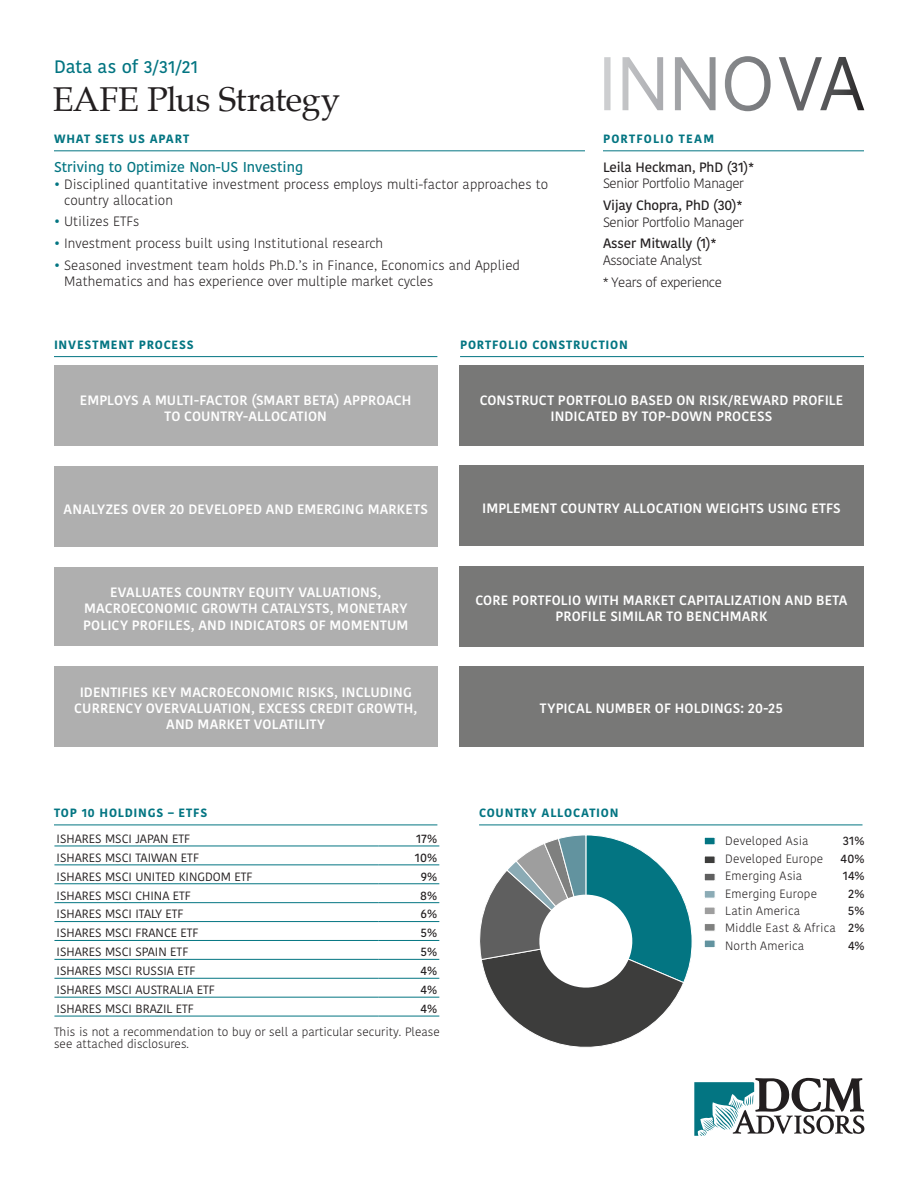
<style>
.page{position:relative;width:918px;height:1188px;background:#fff}
.page>*{position:absolute;margin:0;border:0;box-sizing:border-box;transform-origin:0 0}
.t1{font:34.5px "Palatino";letter-spacing:-.025em;color:#231f20}
.t2{font:500 18px "Kohinoor Telugu";letter-spacing:.005em;color:#037582}
.t3{font:500 14.25px "Kohinoor Telugu";color:#037582}
.t4{font:600 13.5px/16.2px "Kohinoor Bangla";letter-spacing:.01em;color:#fff;text-align:center}
.t5{font:300 13.5px/16.2px "Kohinoor Telugu";color:#231f20}
.t6{font:300 13.5px/21.9px "Kohinoor Telugu";letter-spacing:-.03em;color:#231f20}
.t7{font:500 13.5px "Kohinoor Bangla";letter-spacing:-.01em;color:#231f20}
.t8{font:12px "Kohinoor Bangla";color:#231f20}
.t9{font:300 12px/17.4px "Kohinoor Bangla";letter-spacing:.015em;color:#231f20;text-align:justify}
.t10{font:700 12px "Kohinoor Telugu";letter-spacing:.065em;color:#037582}
.t11{font:300 12px/12px "Kohinoor Telugu";color:#231f20}
.t12{font:500 12px "Kohinoor Bangla";letter-spacing:.005em;color:#231f20}
.t13{font:700 12px "Kohinoor Telugu";letter-spacing:.095em;color:#037582}
.s1{color:#037582}
.s2{font-weight:500}
</style>
<div class="page">
<hr style="left:603px;top:150px;width:261px;height:1px;background:#037582">
<hr style="left:54px;top:150px;width:531px;height:1px;background:#037582">
<hr style="left:54px;top:356px;width:383px;height:1px;background:#037582">
<hr style="left:460px;top:356px;width:404px;height:1px;background:#037582">
<div style="left:54px;top:365px;width:384px;height:81px;background:#afafaf"></div>
<div style="left:459px;top:365px;width:405px;height:81px;background:#787877"></div>
<div style="left:54px;top:466px;width:384px;height:81px;background:#afafaf"></div>
<div style="left:459px;top:465px;width:405px;height:81px;background:#787877"></div>
<div style="left:54px;top:567px;width:384px;height:79px;background:#afafaf"></div>
<div style="left:459px;top:566px;width:405px;height:81px;background:#787877"></div>
<div style="left:54px;top:666px;width:384px;height:81px;background:#afafaf"></div>
<div style="left:459px;top:666px;width:405px;height:81px;background:#787877"></div>
<hr style="left:54px;top:825px;width:383px;height:1px;background:#037582">
<hr style="left:54px;top:846px;width:324px;height:1px;background:#037582">
<hr style="left:378px;top:846px;width:61px;height:1px;background:#037582">
<hr style="left:54px;top:865px;width:324px;height:1px;background:#037582">
<hr style="left:378px;top:865px;width:61px;height:1px;background:#037582">
<hr style="left:54px;top:884px;width:324px;height:1px;background:#037582">
<hr style="left:378px;top:884px;width:61px;height:1px;background:#037582">
<hr style="left:54px;top:902px;width:324px;height:1px;background:#037582">
<hr style="left:378px;top:902px;width:61px;height:1px;background:#037582">
<hr style="left:54px;top:921px;width:324px;height:1px;background:#037582">
<hr style="left:378px;top:921px;width:61px;height:1px;background:#037582">
<hr style="left:54px;top:940px;width:324px;height:1px;background:#037582">
<hr style="left:378px;top:940px;width:61px;height:1px;background:#037582">
<hr style="left:54px;top:959px;width:324px;height:1px;background:#037582">
<hr style="left:378px;top:959px;width:61px;height:1px;background:#037582">
<hr style="left:54px;top:978px;width:324px;height:1px;background:#037582">
<hr style="left:378px;top:978px;width:61px;height:1px;background:#037582">
<hr style="left:54px;top:997px;width:324px;height:1px;background:#037582">
<hr style="left:378px;top:997px;width:61px;height:1px;background:#037582">
<hr style="left:54px;top:1016px;width:324px;height:1px;background:#037582">
<hr style="left:378px;top:1016px;width:61px;height:1px;background:#037582">
<hr style="left:479px;top:825px;width:384px;height:1px;background:#037582">
<div style="left:704px;top:890px;width:11px;height:9px;background:#8babb5;border:1px solid #fff"></div>
<div style="left:704px;top:907px;width:11px;height:8px;background:#9e9e9e;border:1px solid #fff"></div>
<div style="left:704px;top:923px;width:11px;height:9px;background:#7f807f;border:1px solid #fff"></div>
<div style="left:704px;top:940px;width:11px;height:8px;background:#62939f;border:1px solid #fff"></div>
<div style="left:704px;top:873px;width:11px;height:8px;background:#5f5f5f;border:1px solid #fff"></div>
<div style="left:704px;top:856px;width:11px;height:8px;background:#3d3d3c;border:1px solid #fff"></div>
<div style="left:704px;top:837px;width:11px;height:8px;background:#037582;border:1px solid #fff"></div>
<img style="left:604px;top:56px;width:260px;height:55px">
<svg style="left:694px;top:1078px;width:171px;height:58px"></svg>
<svg style="left:479px;top:835px;width:213px;height:213px"></svg>
<h2 class="t2" style="left:54px;top:56px;width:146px">Data as of 3/31/21</h2>
<h1 class="t1" style="left:53px;top:71px;width:289px">EAFE Plus Strategy</h1>
<p class="t10" style="left:54px;top:132px;width:137px">WHAT SETS US APART</p>
<p class="t13" style="left:603px;top:132px;width:113px">PORTFOLIO TEAM</p>
<p class="t3" style="left:54px;top:159px;width:251px">Striving to Optimize Non-US Investing</p>
<p class="t5" style="left:64px;top:176px;width:486px;text-indent:-10px"><span class="s1">•</span> Disciplined quantitative investment process employs multi-factor approaches to country allocation</p>
<p class="t5" style="left:54px;top:214px;width:87px"><span class="s1">•</span> Utilizes ETFs</p>
<p class="t5" style="left:54px;top:235px;width:331px"><span class="s1">•</span> Investment process built using Institutional research</p>
<p class="t5" style="left:64px;top:257px;width:457px;text-indent:-10px"><span class="s1">•</span> Seasoned investment team holds Ph.D.’s in Finance, Economics and Applied<br>Mathematics and has experience over multiple market cycles</p>
<p class="t7" style="left:603px;top:156px;width:152px">Leila Heckman, PhD (31)*</p>
<p class="t6" style="left:603px;top:173px;width:142px">Senior Portfolio Manager</p>
<p class="t7" style="left:603px;top:195px;width:141px">Vijay Chopra, PhD (30)*</p>
<p class="t6" style="left:603px;top:211px;width:142px">Senior Portfolio Manager</p>
<p class="t7" style="left:603px;top:233px;width:115px">Asser Mitwally (1)*</p>
<p class="t6" style="left:603px;top:249px;width:120px">Associate Analyst<br>* Years of experience</p>
<p class="t10" style="left:54px;top:338px;width:141px">INVESTMENT PROCESS</p>
<p class="t10" style="left:460px;top:338px;width:169px">PORTFOLIO CONSTRUCTION</p>
<p class="t4" style="left:80px;top:392px;width:333px">EMPLOYS A MULTI-FACTOR (SMART BETA) APPROACH<br>TO COUNTRY-ALLOCATION</p>
<p class="t4" style="left:480px;top:392px;width:365px">CONSTRUCT PORTFOLIO BASED ON RISK/REWARD PROFILE<br>INDICATED BY TOP-DOWN PROCESS</p>
<p class="t4" style="left:64px;top:500px;width:366px">ANALYZES OVER 20 DEVELOPED AND EMERGING MARKETS</p>
<p class="t4" style="left:482px;top:500px;width:360px">IMPLEMENT COUNTRY ALLOCATION WEIGHTS USING ETFS</p>
<p class="t4" style="left:83px;top:584px;width:327px">EVALUATES COUNTRY EQUITY VALUATIONS,<br>MACROECONOMIC GROWTH CATALYSTS, MONETARY<br>POLICY PROFILES, AND INDICATORS OF MOMENTUM</p>
<p class="t4" style="left:475px;top:592px;width:374px">CORE PORTFOLIO WITH MARKET CAPITALIZATION AND BETA<br>PROFILE SIMILAR TO BENCHMARK</p>
<p class="t4" style="left:74px;top:684px;width:344px">IDENTIFIES KEY MACROECONOMIC RISKS, INCLUDING<br>CURRENCY OVERVALUATION, EXCESS CREDIT GROWTH,<br>AND MARKET VOLATILITY</p>
<p class="t10" style="left:54px;top:806px;width:155px">TOP 10 HOLDINGS – ETFS</p>
<p class="t8" style="left:57px;top:829px;width:135px">ISHARES MSCI JAPAN ETF</p>
<p class="t12" style="left:416px;top:829px;width:22px">17%</p>
<p class="t8" style="left:57px;top:848px;width:144px">ISHARES MSCI TAIWAN ETF</p>
<p class="t12" style="left:415px;top:848px;width:24px">10%</p>
<p class="t8" style="left:57px;top:867px;width:197px">ISHARES MSCI UNITED KINGDOM ETF</p>
<p class="t12" style="left:421px;top:867px;width:18px">9%</p>
<p class="t8" style="left:57px;top:886px;width:136px">ISHARES MSCI CHINA ETF</p>
<p class="t12" style="left:420px;top:886px;width:19px">8%</p>
<p class="t8" style="left:57px;top:905px;width:128px">ISHARES MSCI ITALY ETF</p>
<p class="t12" style="left:421px;top:905px;width:18px">6%</p>
<p class="t8" style="left:57px;top:924px;width:143px">ISHARES MSCI FRANCE ETF</p>
<p class="t12" style="left:421px;top:924px;width:18px">5%</p>
<p class="t8" style="left:57px;top:943px;width:133px">ISHARES MSCI SPAIN ETF</p>
<p class="t12" style="left:421px;top:942px;width:18px">5%</p>
<p class="t8" style="left:57px;top:962px;width:140px">ISHARES MSCI RUSSIA ETF</p>
<p class="t12" style="left:421px;top:961px;width:18px">4%</p>
<p class="t8" style="left:57px;top:981px;width:160px">ISHARES MSCI AUSTRALIA ETF</p>
<p class="t12" style="left:421px;top:980px;width:18px">4%</p>
<p class="t8" style="left:57px;top:999px;width:139px">ISHARES MSCI BRAZIL ETF</p>
<p class="t12" style="left:421px;top:999px;width:18px">4%</p>
<p class="t11" style="left:54px;top:1026px;width:387px">This is not a recommendation to buy or sell a particular security. Please see attached disclosures.</p>
<p class="t4" style="left:540px;top:700px;width:245px">TYPICAL NUMBER OF HOLDINGS: 20-25</p>
<p class="t10" style="left:479px;top:806px;width:141px">COUNTRY ALLOCATION</p>
<p class="t9" style="left:725px;top:832px;width:85px">Developed Asia</p>
<p class="t12" style="left:843px;top:832px;width:23px">31%</p>
<p class="t9" style="left:725px;top:850px;width:100px">Developed Europe</p>
<p class="t12" style="left:840px;top:849px;width:26px">40%</p>
<p class="t9" style="left:725px;top:867px;width:79px">Emerging Asia</p>
<p class="t12" style="left:843px;top:866px;width:24px">14%</p>
<p class="t9" style="left:725px;top:884px;width:93px">Emerging Europe</p>
<p class="t12" style="left:848px;top:884px;width:18px">2%</p>
<p class="t9" style="left:725px;top:902px;width:77px">Latin America</p>
<p class="t9" style="left:725px;top:902px;width:141px;text-indent:123px"><span class="s2">5% </span>Middle East &amp; Africa <span class="s2">2% </span>North America</p>
<p class="t12" style="left:848px;top:936px;width:18px">4%</p>
</div>
